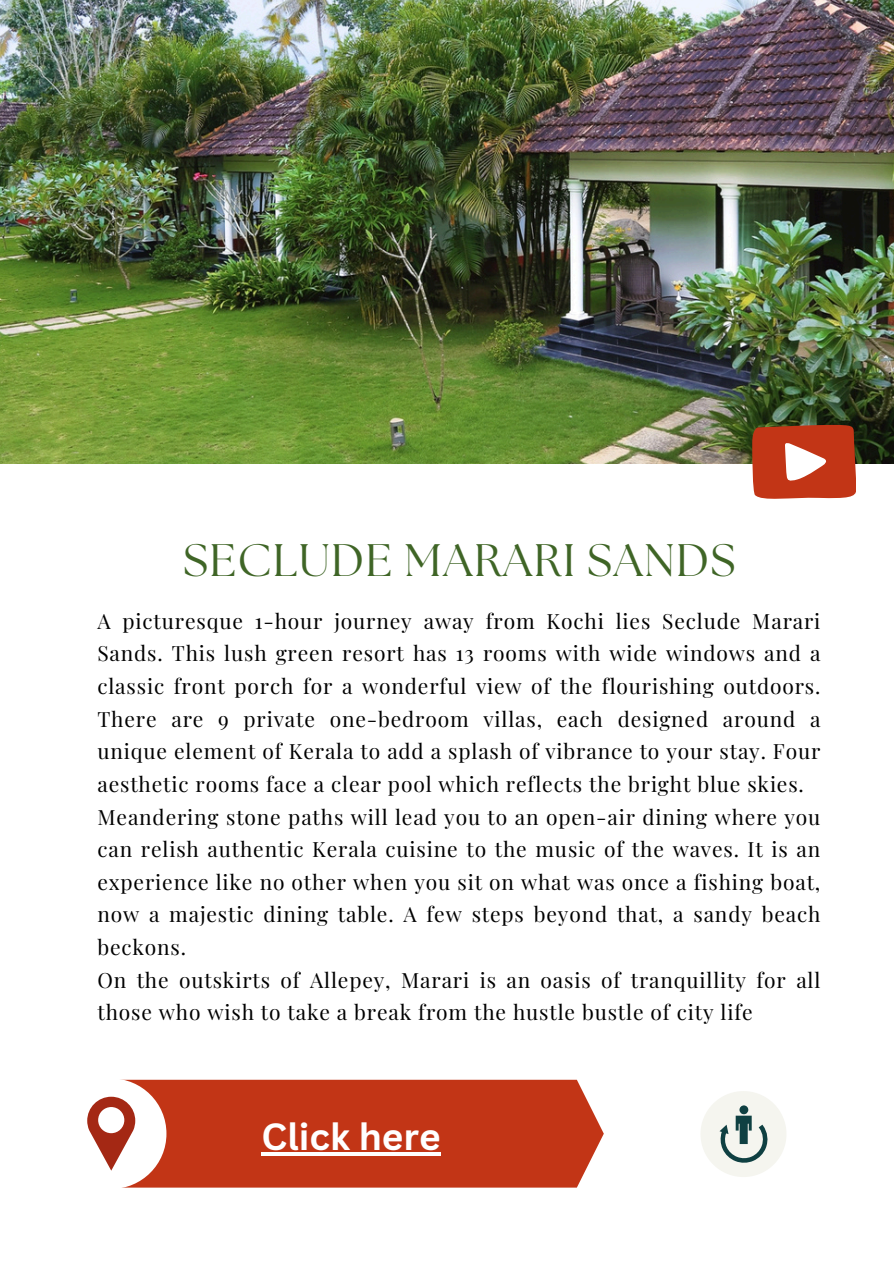
<style>
.page{position:relative;width:894px;height:1264px;background:#fff}
.page>*{position:absolute;margin:0;border:0;box-sizing:border-box;transform-origin:0 0}
.t1{font:45.45px "The Seasons";letter-spacing:.03em;color:#3f6526}
.t2{font:700 36.9px "Canva Sans";color:#fff}
.t3{font:21px/32.7px "Playfair Display";letter-spacing:.04em;color:#000;text-align:justify}
</style>
<div class="page">
<img style="left:0;top:0;width:893px;height:464px">
<div style="left:124px;top:1079px;width:479px;height:108px;background:#c23516"></div>
<div style="left:56px;top:1078px;width:110px;height:110px;background:#fff;border-radius:55px"></div>
<svg style="left:87px;top:1096px;width:48px;height:74px"></svg>
<svg style="left:701px;top:1091px;width:85px;height:86px"></svg>
<svg style="left:752px;top:425px;width:103px;height:74px;background:#c85238"></svg>
<hr style="left:261px;top:1152px;width:179px;height:3px;background:#fff">
<p class="t1" style="left:183px;top:539px;width:553px">SECLUDE MARARI SANDS</p>
<p class="t3" style="left:97px;top:603px;width:724px">A picturesque 1-hour journey away from Kochi lies Seclude Marari Sands. This lush green resort has 13 rooms with wide windows and a classic front porch for a wonderful view of the flourishing outdoors.<br>There are 9 private one-bedroom villas, each designed around a unique element of Kerala to add a splash of vibrance to your stay. Four aesthetic rooms face a clear pool which reflects the bright blue skies.</p>
<h1 class="t3" style="left:97px;top:799px;width:724px">Meandering stone paths will lead you to an open-air dining where you can relish authentic Kerala cuisine to the music of the waves. It is an experience like no other when you sit on what was once a fishing boat, now a majestic dining table. A few steps beyond that, a sandy beach beckons.</h1>
<p class="t3" style="left:97px;top:962px;width:724px">On the outskirts of Allepey, Marari is an oasis of tranquillity for all those who wish to take a break from the hustle bustle of city life</p>
<p class="t2" style="left:261px;top:1110px;width:180px">Click here</p>
</div>
